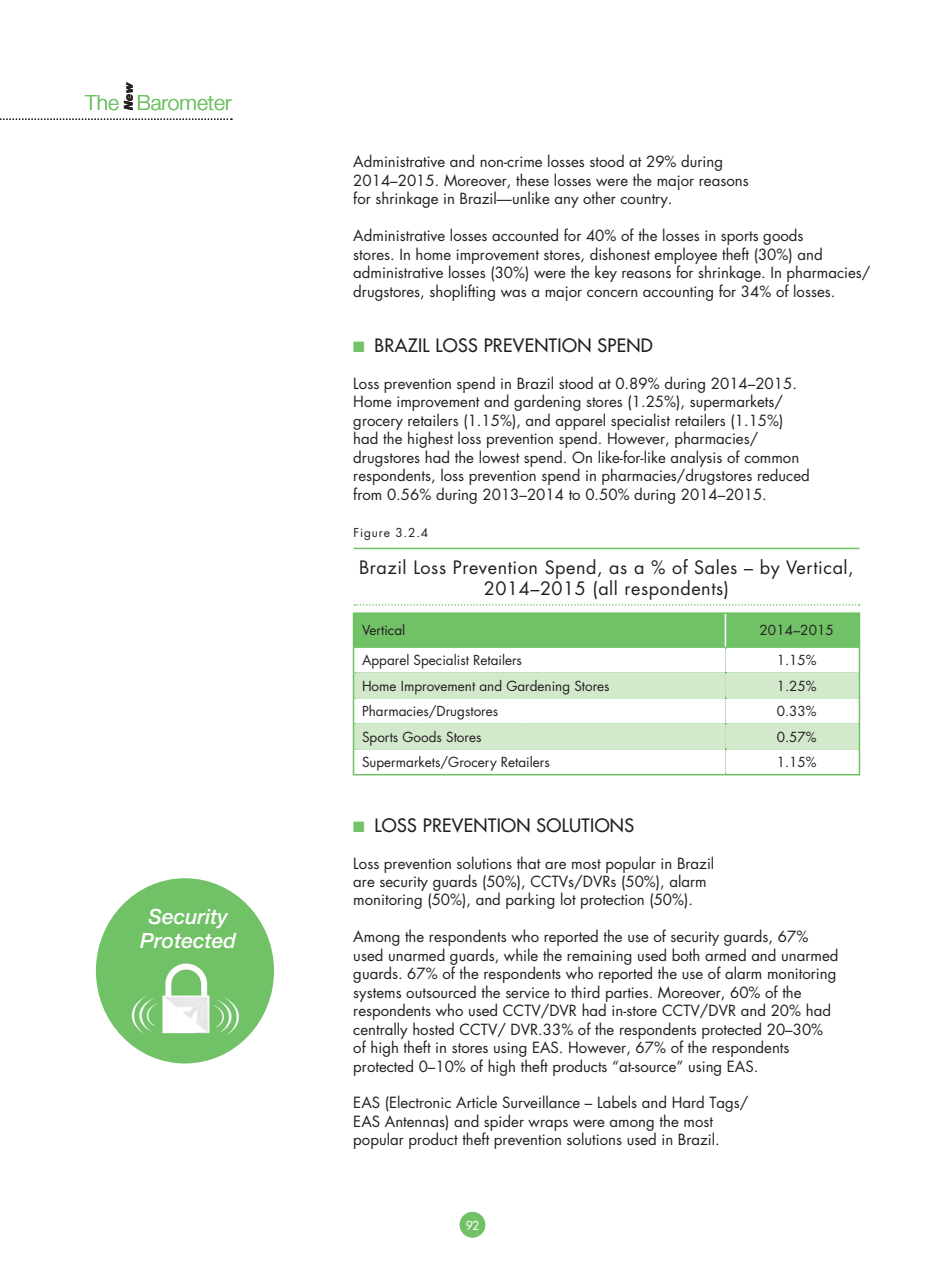
<style>
.page{position:relative;width:944px;height:1274px;background:#fff}
.page>*{position:absolute;margin:0;border:0;box-sizing:border-box;transform-origin:0 0}
.Titol_Inventory{font:italic 500 21px "Helvetica Neue";color:#fff}
.t1{font:300 21px "Helvetica Neue";color:#71c167}
.Titulo_figuras_Total{font:18px/21px "Futura";letter-spacing:.03em;color:#231f20;text-align:center}
._01__TITULO_futura_1{font:18px "Futura";letter-spacing:.02em;color:#231f20}
.Texto_común{font:15px/18.5px "Futura";color:#231f20}
.Texto_figuras_8_10{font:13.5px "Futura";color:#231f20}
.t2{font:12px "Futura";letter-spacing:.07em;color:#231f20}
.t3{font:italic 900 12px "Helvetica Neue";color:#231f20}
.t4{font:12px "Futura";color:#fff}
.s1{color:#71c167}
</style>
<div class="page">
<div style="left:459px;top:1212px;width:26px;height:25px;background:#71c167;border-radius:50%"></div>
<svg style="left:0;top:118px;width:232px;height:2px"></svg>
<hr style="left:725px;top:646px;width:135px;height:2px;background:#71c167">
<hr style="left:353px;top:774px;width:372px;height:1px;background:#71c167">
<hr style="left:725px;top:774px;width:135px;height:1px;background:#71c167">
<hr style="left:858px;top:648px;width:2px;height:25px;background:#71c167">
<hr style="left:858px;top:673px;width:2px;height:25px;background:#71c167">
<hr style="left:858px;top:698px;width:2px;height:26px;background:#71c167">
<hr style="left:858px;top:724px;width:2px;height:25px;background:#71c167">
<hr style="left:858px;top:749px;width:2px;height:25px;background:#71c167">
<hr style="left:858px;top:614px;width:2px;height:32px;background:#71c167">
<hr style="left:353px;top:612px;width:372px;height:2px;background:#71c167">
<hr style="left:725px;top:612px;width:135px;height:2px;background:#71c167">
<svg style="left:353px;top:614px;width:506px;height:160px"></svg>
<svg style="left:353px;top:547px;width:506px;height:59px"></svg>
<div style="left:96px;top:878px;width:178px;height:185px;background:#71c167;border-radius:50%"></div>
<img style="left:131px;top:963px;width:108px;height:72px">
<p class="t3" style="left:121px;top:110px;width:29px;rotate:-90deg">New</p>
<h1 class="t1" style="left:85px;top:90px;width:148px">The Barometer</h1>
<p class="Titol_Inventory" style="left:148px;top:904px;width:81px">Security</p>
<p class="Titol_Inventory" style="left:140px;top:928px;width:98px">Protected</p>
<p class="Texto_común" style="left:353px;top:152px;width:397px">Administrative and non-crime losses stood at 29% during<br>2014–2015. Moreover, these losses were the major reasons for shrinkage in Brazil—unlike any other country.</p>
<p class="Texto_común" style="left:353px;top:226px;width:518px">Administrative losses accounted for 40% of the losses in sports goods<br>stores. In home improvement stores, dishonest employee theft (30%) and administrative losses (30%) were the key reasons for shrinkage. In pharmacies/ drugstores, shoplifting was a major concern accounting for 34% of losses.</p>
<p class="_01__TITULO_futura_1" style="left:353px;top:334px;width:301px"><span class="s1">■</span> BRAZIL LOSS PREVENTION SPEND</p>
<p class="Texto_común" style="left:353px;top:374px;width:458px">Loss prevention spend in Brazil stood at 0.89% during 2014–2015.<br>Home improvement and gardening stores (1.25%), supermarkets/ grocery retailers (1.15%), and apparel specialist retailers (1.15%) had the highest loss prevention spend. However, pharmacies/ drugstores had the lowest spend. On like-for-like analysis of common respondents, loss prevention spend in pharmacies/drugstores reduced from 0.56% during 2013–2014 to 0.50% during 2014–2015.</p>
<p class="t2" style="left:353px;top:525px;width:76px">Figure 3.2.4</p>
<p class="Titulo_figuras_Total" style="left:359px;top:556px;width:496px">Brazil Loss Prevention Spend, as a % of Sales – by Vertical,<br>2014–2015 (all respondents)</p>
<p class="Texto_figuras_8_10" style="left:362px;top:621px;width:45px">Vertical</p>
<p class="Texto_figuras_8_10" style="left:759px;top:621px;width:76px">2014–2015</p>
<p class="Texto_figuras_8_10" style="left:362px;top:651px;width:161px">Apparel Specialist Retailers</p>
<p class="Texto_figuras_8_10" style="left:776px;top:651px;width:41px">1.15%</p>
<p class="Texto_figuras_8_10" style="left:362px;top:676px;width:249px">Home Improvement and Gardening Stores</p>
<p class="Texto_figuras_8_10" style="left:776px;top:676px;width:41px">1.25%</p>
<p class="Texto_figuras_8_10" style="left:362px;top:702px;width:138px">Pharmacies/Drugstores</p>
<p class="Texto_figuras_8_10" style="left:776px;top:702px;width:41px">0.33%</p>
<p class="Texto_figuras_8_10" style="left:362px;top:727px;width:121px">Sports Goods Stores</p>
<p class="Texto_figuras_8_10" style="left:776px;top:727px;width:41px">0.57%</p>
<p class="Texto_figuras_8_10" style="left:362px;top:753px;width:189px">Supermarkets/Grocery Retailers</p>
<p class="Texto_figuras_8_10" style="left:776px;top:753px;width:41px">1.15%</p>
<p class="_01__TITULO_futura_1" style="left:353px;top:813px;width:282px"><span class="s1">■</span> LOSS PREVENTION SOLUTIONS</p>
<p class="Texto_común" style="left:353px;top:854px;width:362px">Loss prevention solutions that are most popular in Brazil are security guards (50%), CCTVs/DVRs (50%), alarm monitoring (50%), and parking lot protection (50%).</p>
<p class="Texto_común" style="left:353px;top:927px;width:486px">Among the respondents who reported the use of security guards, 67% used unarmed guards, while the remaining used both armed and unarmed guards. 67% of the respondents who reported the use of alarm monitoring systems outsourced the service to third parties. Moreover, 60% of the respondents who used CCTV/DVR had in-store CCTV/DVR and 20% had centrally hosted CCTV/ DVR.33% of the respondents protected 20–30% of high theft in stores using EAS. However, 67% of the respondents protected 0–10% of high theft products “at-source” using EAS.</p>
<p class="Texto_común" style="left:353px;top:1093px;width:396px">EAS (Electronic Article Surveillance – Labels and Hard Tags/<br>EAS Antennas) and spider wraps were among the most popular product theft prevention solutions used in Brazil.</p>
<p class="t4" style="left:465px;top:1217px;width:15px">92</p>
</div>
